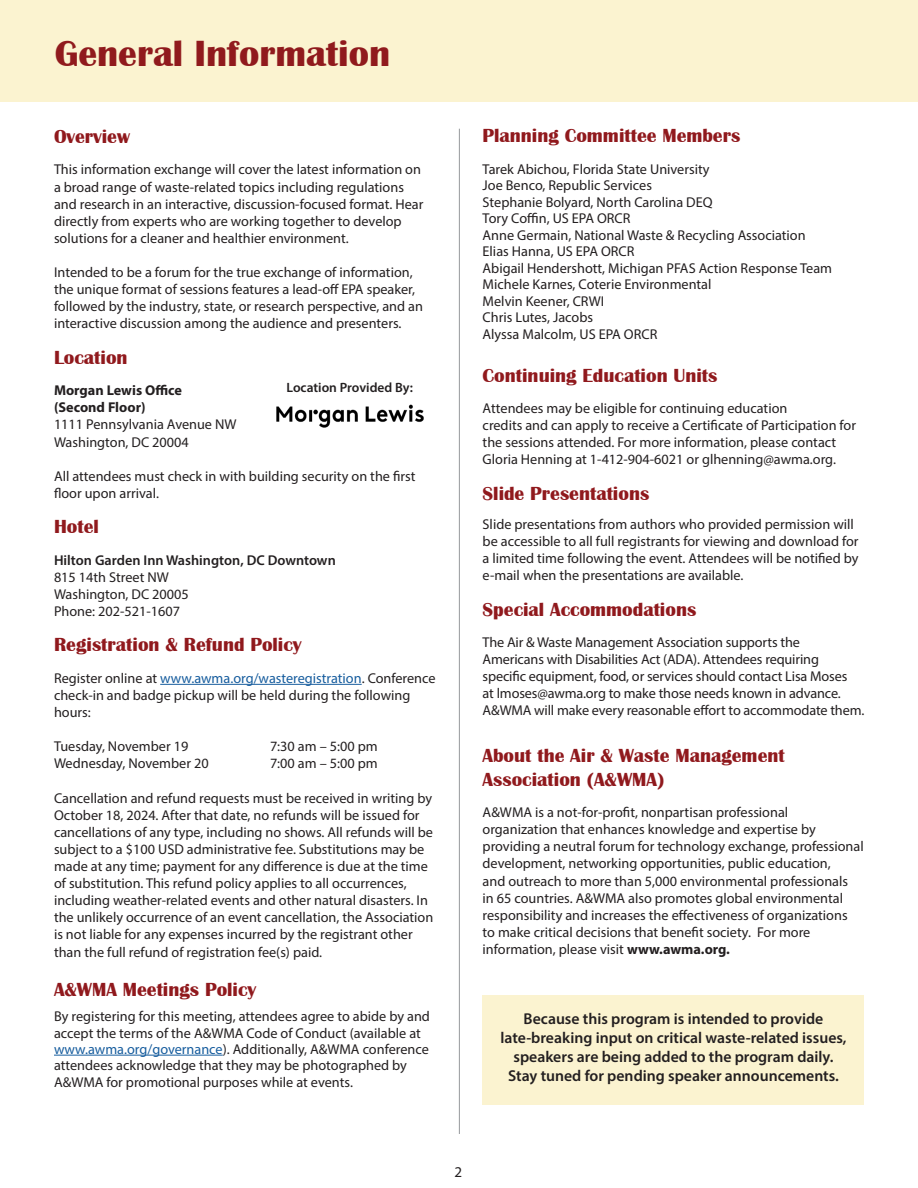
<style>
.page{position:relative;width:918px;height:1188px;background:#fff}
.page>*{position:absolute;margin:0;border:0;box-sizing:border-box;transform-origin:0 0}
.t1{font:700 37.5px "Britannic";color:#901a1d}
.Subheadings{font:700 19.5px "Britannic";color:#90191d}
.t2{font:600 15.75px/18.9px "Myriad Pro";color:#231f20;text-align:center}
.Body{font:15px "Myriad Pro";color:#231f20}
.Body-2{font:14.25px/17.1px "Myriad Pro";color:#231f20}
.Subheadings-2{font:14.25px/16.5px "Myriad Pro";color:#231f20}
.Subheading{font:14.25px/17.1px "Myriad Pro";color:#231f20}
.Body_Text{font:14.25px "Myriad Pro";color:#231f20}
.Subheading-2{font:600 14.25px "Myriad Pro";color:#231f20}
.Subheading-3{font:700 14.25px "Myriad Pro";color:#231f20}
.t3{font:600 13.5px "Myriad Pro";color:#231f20}
.s1{color:#175d9e}
.s2{font-weight:700}
</style>
<div class="page">
<div style="left:482px;top:996px;width:382px;height:109px;background:#fbf3d0"></div>
<hr style="left:160px;top:684px;width:202px;height:1px;background:#175d9e">
<hr style="left:54px;top:1055px;width:169px;height:1px;background:#175d9e">
<div style="left:1px;top:0;width:917px;height:101px;background:#fbf3d0"></div>
<hr style="left:459px;top:129px;width:1px;height:1005px;background:#97999c">
<img style="left:276px;top:404px;width:148px;height:23px">
<p class="t1" style="left:55px;top:32px;width:337px">General Information</p>
<p class="Subheadings" style="left:54px;top:125px;width:77px">Overview</p>
<p class="Body-2" style="left:54px;top:161px;width:371px">This information exchange will cover the latest information on a broad range of waste-related topics including regulations and research in an interactive, discussion-focused format. Hear directly from experts who are working together to develop solutions for a cleaner and healthier environment.</p>
<p class="Body-2" style="left:54px;top:263px;width:371px">Intended to be a forum for the true exchange of information, the unique format of sessions features a lead-off EPA speaker, followed by the industry, state, or research perspective, and an interactive discussion among the audience and presenters.</p>
<p class="Subheadings" style="left:54px;top:346px;width:75px">Location</p>
<p class="Subheading-3" style="left:54px;top:381px;width:130px">Morgan Lewis Office</p>
<p class="Subheading-3" style="left:54px;top:398px;width:93px">(Second Floor)</p>
<p class="Subheading" style="left:54px;top:416px;width:184px">1111 Pennsylvania Avenue NW</p>
<p class="Subheading" style="left:54px;top:433px;width:136px">Washington, DC 20004</p>
<p class="Subheading" style="left:54px;top:467px;width:363px">All attendees must check in with building security on the first floor upon arrival.</p>
<p class="Subheadings" style="left:54px;top:516px;width:46px">Hotel</p>
<p class="Subheading-2" style="left:54px;top:551px;width:283px">Hilton Garden Inn Washington, DC Downtown</p>
<p class="Subheading" style="left:54px;top:568px;width:116px">815 14th Street NW</p>
<p class="Subheading" style="left:54px;top:585px;width:136px">Washington, DC 20005</p>
<p class="Subheading" style="left:54px;top:602px;width:128px">Phone: 202-521-1607</p>
<p class="Subheadings" style="left:54px;top:634px;width:249px">Registration &amp; Refund Policy</p>
<p class="Body-2" style="left:54px;top:669px;width:383px">Register online at <span class="s1">www.awma.org/wasteregistration</span>. Conference check-in and badge pickup will be held during the following hours:</p>
<p class="Body_Text" style="left:54px;top:738px;width:136px">Tuesday, November 19</p>
<p class="Body_Text" style="left:270px;top:738px;width:109px">7:30 am – 5:00 pm</p>
<p class="Body_Text" style="left:54px;top:755px;width:156px">Wednesday, November 20</p>
<p class="Body_Text" style="left:270px;top:755px;width:109px">7:00 am – 5:00 pm</p>
<p class="Body-2" style="left:54px;top:789px;width:381px">Cancellation and refund requests must be received in writing by October 18, 2024. After that date, no refunds will be issued for cancellations of any type, including no shows. All refunds will be subject to a $100 USD administrative fee. Substitutions may be made at any time; payment for any difference is due at the time of substitution. This refund policy applies to all occurrences, including weather-related events and other natural disasters. In the unlikely occurrence of an event cancellation, the Association is not liable for any expenses incurred by the registrant other than the full refund of registration fee(s) paid.</p>
<p class="Subheadings" style="left:54px;top:979px;width:204px">A&amp;WMA Meetings Policy</p>
<p class="Subheadings-2" style="left:54px;top:1008px;width:377px">By registering for this meeting, attendees agree to abide by and accept the terms of the A&amp;WMA Code of Conduct (available at <span class="s1">www.awma.org/governance</span>). Additionally, A&amp;WMA conference attendees acknowledge that they may be photographed by A&amp;WMA for promotional purposes while at events.</p>
<p class="t3" style="left:287px;top:379px;width:128px">Location Provided By:</p>
<p class="Subheadings" style="left:483px;top:124px;width:259px">Planning Committee Members</p>
<p class="Body-2" style="left:483px;top:160px;width:229px">Tarek Abichou, Florida State University</p>
<p class="Body-2" style="left:483px;top:177px;width:171px">Joe Benco, Republic Services</p>
<p class="Body-2" style="left:483px;top:193px;width:231px">Stephanie Bolyard, North Carolina DEQ</p>
<p class="Body-2" style="left:483px;top:210px;width:149px">Tory Coffin, US EPA ORCR</p>
<p class="Body-2" style="left:483px;top:226px;width:325px">Anne Germain, National Waste &amp; Recycling Association</p>
<p class="Body-2" style="left:483px;top:243px;width:153px">Elias Hanna, US EPA ORCR</p>
<p class="Body-2" style="left:483px;top:259px;width:351px">Abigail Hendershott, Michigan PFAS Action Response Team</p>
<p class="Body-2" style="left:483px;top:276px;width:230px">Michele Karnes, Coterie Environmental</p>
<p class="Body-2" style="left:483px;top:292px;width:123px">Melvin Keener, CRWI</p>
<p class="Body-2" style="left:483px;top:309px;width:112px">Chris Lutes, Jacobs</p>
<p class="Body-2" style="left:483px;top:325px;width:176px">Alyssa Malcolm, US EPA ORCR</p>
<p class="Subheadings" style="left:483px;top:364px;width:236px">Continuing Education Units</p>
<p class="Body-2" style="left:483px;top:400px;width:306px">Attendees may be eligible for continuing education</p>
<p class="Body-2" style="left:483px;top:417px;width:375px">credits and can apply to receive a Certificate of Participation for</p>
<p class="Body-2" style="left:483px;top:434px;width:355px">the sessions attended. For more information, please contact</p>
<p class="Body-2" style="left:483px;top:451px;width:355px">Gloria Henning at 1-412-904-6021 or glhenning@awma.org.</p>
<p class="Subheadings" style="left:483px;top:482px;width:168px">Slide Presentations</p>
<p class="Body-2" style="left:483px;top:515px;width:377px">Slide presentations from authors who provided permission will be accessible to all full registrants for viewing and download for a limited time following the event. Attendees will be notified by e-mail when the presentations are available.</p>
<p class="Subheadings" style="left:483px;top:598px;width:215px">Special Accommodations</p>
<p class="Body-2" style="left:483px;top:634px;width:383px">The Air &amp; Waste Management Association supports the Americans with Disabilities Act (ADA). Attendees requiring specific equipment, food, or services should contact Lisa Moses<br>at lmoses@awma.org to make those needs known in advance.<br>A&amp;WMA will make every reasonable effort to accommodate them.</p>
<p class="Subheadings" style="left:483px;top:745px;width:304px">About the Air &amp; Waste Management</p>
<p class="Subheadings" style="left:483px;top:768px;width:183px">Association (A&amp;WMA)</p>
<p class="Body-2" style="left:483px;top:804px;width:383px">A&amp;WMA is a not-for-profit, nonpartisan professional organization that enhances knowledge and expertise by providing a neutral forum for technology exchange, professional development, networking opportunities, public education,<br>and outreach to more than 5,000 environmental professionals<br>in 65 countries. A&amp;WMA also promotes global environmental responsibility and increases the effectiveness of organizations<br>to make critical decisions that benefit society. For more information, please visit <span class="s2">www.awma.org.</span></p>
<p class="t2" style="left:524px;top:1009px;width:301px">Because this program is intended to provide</p>
<p class="t2" style="left:500px;top:1028px;width:348px">late-breaking input on critical waste-related issues, speakers are being added to the program daily.</p>
<p class="t2" style="left:508px;top:1065px;width:332px">Stay tuned for pending speaker announcements.</p>
<p class="Body" style="left:455px;top:1162px;width:9px">2</p>
</div>
